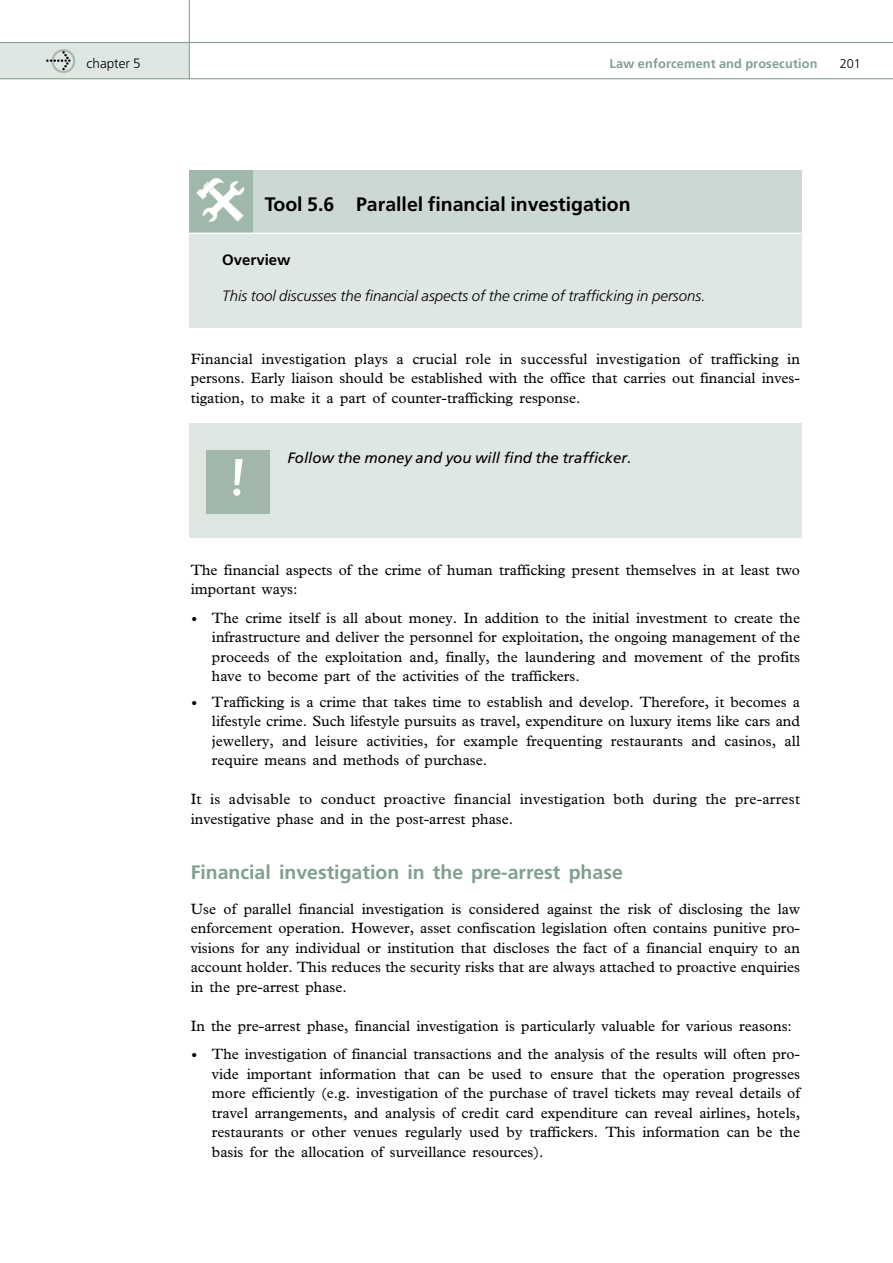
<style>
.page{position:relative;width:893px;height:1263px;background:#fff}
.page>*{position:absolute;margin:0;border:0;box-sizing:border-box;transform-origin:0 0}
.t1{font:700 54px "Beton EF";color:#fff}
.t2{font:700 19.5px "Frutiger";color:#80a08e}
.t3{font:700 19.5px "Frutiger";color:#000}
.t4{font:15px/19.5px "Plantin";color:#000;text-align:justify}
.t5{font:italic 300 15px "Frutiger";color:#000}
.t6{font:italic 15px "Frutiger";color:#000}
.t7{font:700 15px "Frutiger";color:#000}
.t8{font:300 13.5px "Frutiger";color:#000}
.t9{font:700 12.75px "Frutiger";letter-spacing:.01em;color:#80a08e}
.t10{font:300 12.75px "Frutiger";color:#000}
</style>
<div class="page">
<div style="left:0;top:43px;width:189px;height:36px;background:#dfe7e3"></div>
<hr style="left:0;top:42px;width:893px;height:1px;background:#80a08e">
<svg style="left:57px;top:49px;width:18px;height:24px"></svg>
<img style="left:46px;top:51px;width:24px;height:20px">
<hr style="left:0;top:78px;width:893px;height:1px;background:#80a08e">
<hr style="left:189px;top:0;width:1px;height:79px;background:#80a08e">
<div style="left:189px;top:170px;width:612px;height:158px;background:#dfe7e3"></div>
<div style="left:189px;top:170px;width:612px;height:64px;background:#ccd9d2"></div>
<div style="left:189px;top:170px;width:64px;height:64px;background:#a0b7aa"></div>
<img style="left:191px;top:178px;width:60px;height:55px">
<hr style="left:189px;top:233px;width:612px;height:1px;background:#fff">
<div style="left:189px;top:423px;width:612px;height:115px;background:#dfe7e3"></div>
<div style="left:206px;top:450px;width:63px;height:63px;background:#a0b7aa"></div>
<p class="t8" style="left:87px;top:58px;width:56px">chapter 5</p>
<p class="t9" style="left:609px;top:59px;width:210px">Law enforcement and prosecution</p>
<p class="t10" style="left:840px;top:58px;width:23px">201</p>
<h2 class="t3" style="left:265px;top:196px;width:367px">Tool 5.6 Parallel financial investigation</h2>
<p class="t7" style="left:222px;top:254px;width:70px">Overview</p>
<p class="t5" style="left:222px;top:290px;width:485px">This tool discusses the financial aspects of the crime of trafficking in persons.</p>
<p class="t4" style="left:191px;top:350px;width:611px">Financial investigation plays a crucial role in successful investigation of trafficking in persons. Early liaison should be established with the office that carries out financial inves&shy;tigation, to make it a part of counter-trafficking response.</p>
<h1 class="t1" style="left:230px;top:459px;width:16px">!</h1>
<p class="t6" style="left:287px;top:451px;width:346px">Follow the money and you will find the trafficker.</p>
<p class="t4" style="left:191px;top:561px;width:611px">The financial aspects of the crime of human trafficking present themselves in at least two important ways:</p>
<p class="t4" style="left:212px;top:609px;width:590px">The crime itself is all about money. In addition to the initial investment to create the infrastructure and deliver the personnel for exploitation, the ongoing management of the proceeds of the exploitation and, finally, the laundering and movement of the profits have to become part of the activities of the traffickers.</p>
<p class="t4" style="left:212px;top:693px;width:590px">Trafficking is a crime that takes time to establish and develop. Therefore, it becomes a lifestyle crime. Such lifestyle pursuits as travel, expenditure on luxury items like cars and jewellery, and leisure activities, for example frequenting restaurants and casinos, all require means and methods of purchase.</p>
<p class="t4" style="left:191px;top:791px;width:611px">It is advisable to conduct proactive financial investigation both during the pre-arrest investigative phase and in the post-arrest phase.</p>
<h2 class="t2" style="left:191px;top:864px;width:434px">Financial investigation in the pre-arrest phase</h2>
<p class="t4" style="left:191px;top:900px;width:611px">Use of parallel financial investigation is considered against the risk of disclosing the law enforcement operation. However, asset confiscation legislation often contains punitive pro&shy;visions for any individual or institution that discloses the fact of a financial enquiry to an account holder. This reduces the security risks that are always attached to proactive enquiries in the pre-arrest phase.</p>
<p class="t4" style="left:212px;top:1013px;width:590px;line-height:28.5px;text-indent:-21px">In the pre-arrest phase, financial investigation is particularly valuable for various reasons:<br>The investigation of financial transactions and the analysis of the results will often pro-</p>
<p class="t4" style="left:212px;top:1065px;width:590px">vide important information that can be used to ensure that the operation progresses more efficiently (e.g. investigation of the purchase of travel tickets may reveal details of travel arrangements, and analysis of credit card expenditure can reveal airlines, hotels, restaurants or other venues regularly used by traffickers. This information can be the basis for the allocation of surveillance resources).</p>
</div>
